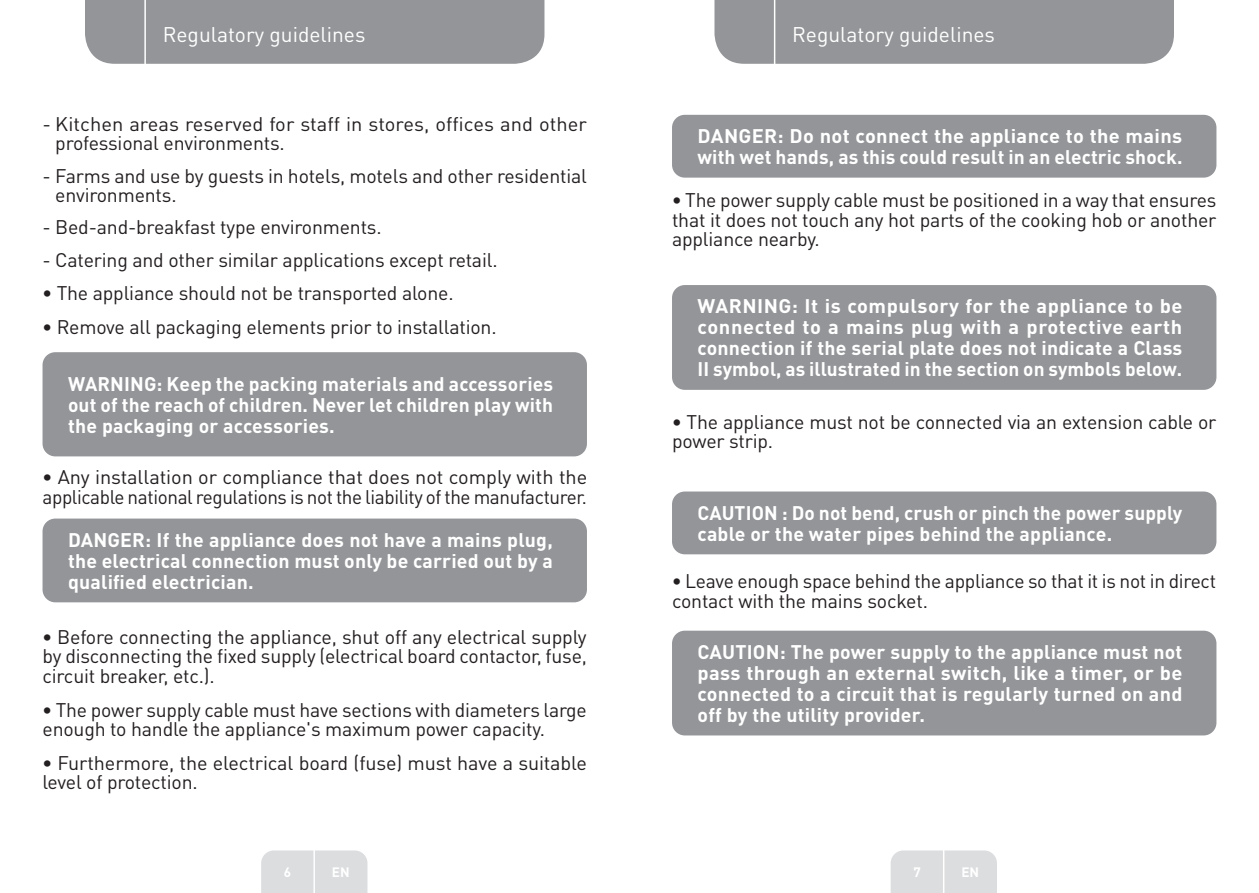
<style>
.page{position:relative;width:1259px;height:893px;background:#fff}
.page>*{position:absolute;margin:0;border:0;box-sizing:border-box;transform-origin:0 0}
.t1{font:21px "DIN Pro";color:#fff}
.Large_Text__3_2_mm{font:19.5px/19.5px "DIN Pro";letter-spacing:-.01em;color:#231f20}
.Large_Text__3_2_mm-2{font:700 19.5px/21px "DIN Pro";letter-spacing:.01em;color:#fff;text-align:justify}
.t2{font:700 13.5px "DIN Pro";color:#fff}
.s1{font-weight:700}
</style>
<div class="page">
<div style="left:85px;top:0;width:459px;height:64px;background:#939598"></div>
<div style="left:714px;top:0;width:460px;height:64px;background:#939598"></div>
<div style="left:261px;top:850px;width:106px;height:43px;background:#dcdddf"></div>
<div style="left:890px;top:850px;width:107px;height:43px;background:#dcdddf"></div>
<hr style="left:313px;top:833px;width:2px;height:60px;background:#fff">
<hr style="left:943px;top:833px;width:1px;height:60px;background:#fff">
<hr style="left:144px;top:0;width:2px;height:66px;background:#fff">
<hr style="left:774px;top:0;width:1px;height:66px;background:#fff">
<div style="left:672px;top:115px;width:544px;height:63px;background:#939598;border-radius:13px"></div>
<div style="left:672px;top:285px;width:544px;height:105px;background:#939598;border-radius:13px"></div>
<div style="left:672px;top:491px;width:544px;height:63px;background:#939598;border-radius:13px"></div>
<div style="left:672px;top:631px;width:544px;height:104px;background:#939598;border-radius:13px"></div>
<div style="left:43px;top:352px;width:544px;height:104px;background:#939598;border-radius:13px"></div>
<div style="left:43px;top:519px;width:544px;height:83px;background:#939598;border-radius:13px"></div>
<p class="t1" style="left:163px;top:20px;width:204px">Regulatory guidelines</p>
<p class="t1" style="left:792px;top:20px;width:204px">Regulatory guidelines</p>
<p class="Large_Text__3_2_mm" style="left:55px;top:113px;width:533px;text-indent:-13px">- Kitchen areas reserved for staff in stores, offices and other professional environments.</p>
<p class="Large_Text__3_2_mm" style="left:55px;top:165px;width:533px;text-indent:-13px">- Farms and use by guests in hotels, motels and other residential environments.</p>
<p class="Large_Text__3_2_mm" style="left:43px;top:217px;width:341px">- Bed-and-breakfast type environments.</p>
<p class="Large_Text__3_2_mm" style="left:43px;top:249px;width:456px">- Catering and other similar applications except retail.</p>
<p class="Large_Text__3_2_mm" style="left:43px;top:283px;width:412px"><span class="s1">•</span> The appliance should not be transported alone.</p>
<p class="Large_Text__3_2_mm" style="left:43px;top:316px;width:455px"><span class="s1">•</span> Remove all packaging elements prior to installation.</p>
<p class="Large_Text__3_2_mm-2" style="left:68px;top:372px;width:487px">WARNING: Keep the packing materials and accessories out of the reach of children. Never let children play with the packaging or accessories.</p>
<p class="Large_Text__3_2_mm" style="left:43px;top:466px;width:546px"><span class="s1">•</span> Any installation or compliance that does not comply with the applicable national regulations is not the liability of the manufacturer.</p>
<p class="Large_Text__3_2_mm-2" style="left:68px;top:529px;width:486px">DANGER: If the appliance does not have a mains plug, the electrical connection must only be carried out by a qualified electrician.</p>
<p class="Large_Text__3_2_mm" style="left:43px;top:626px;width:546px;text-align:justify"><span class="s1">•</span> Before connecting the appliance, shut off any electrical supply by disconnecting the fixed supply (electrical board contactor, fuse, circuit breaker, etc.).</p>
<p class="Large_Text__3_2_mm" style="left:43px;top:699px;width:546px"><span class="s1">•</span> The power supply cable must have sections with diameters large enough to handle the appliance's maximum power capacity.</p>
<p class="Large_Text__3_2_mm" style="left:43px;top:752px;width:546px"><span class="s1">•</span> Furthermore, the electrical board (fuse) must have a suitable level of protection.</p>
<p class="Large_Text__3_2_mm-2" style="left:697px;top:125px;width:486px">DANGER: Do not connect the appliance to the mains with wet hands, as this could result in an electric shock.</p>
<p class="Large_Text__3_2_mm" style="left:672px;top:190px;width:546px;text-align:justify"><span class="s1">•</span> The power supply cable must be positioned in a way that ensures that it does not touch any hot parts of the cooking hob or another appliance nearby.</p>
<p class="Large_Text__3_2_mm-2" style="left:697px;top:295px;width:486px">WARNING: It is compulsory for the appliance to be connected to a mains plug with a protective earth connection if the serial plate does not indicate a Class II symbol, as illustrated in the section on symbols below.</p>
<p class="Large_Text__3_2_mm" style="left:672px;top:411px;width:546px"><span class="s1">•</span> The appliance must not be connected via an extension cable or power strip.</p>
<p class="Large_Text__3_2_mm-2" style="left:697px;top:501px;width:486px">CAUTION : Do not bend, crush or pinch the power supply cable or the water pipes behind the appliance.</p>
<p class="Large_Text__3_2_mm" style="left:672px;top:571px;width:545px"><span class="s1">•</span> Leave enough space behind the appliance so that it is not in direct contact with the mains socket.</p>
<p class="Large_Text__3_2_mm-2" style="left:697px;top:641px;width:486px">CAUTION: The power supply to the appliance must not pass through an external switch, like a timer, or be connected to a circuit that is regularly turned on and off by the utility provider.</p>
<p class="t2" style="left:284px;top:863px;width:9px">6</p>
<p class="t2" style="left:332px;top:863px;width:19px">EN</p>
<p class="t2" style="left:913px;top:863px;width:9px">7</p>
<p class="t2" style="left:961px;top:863px;width:19px">EN</p>
</div>
